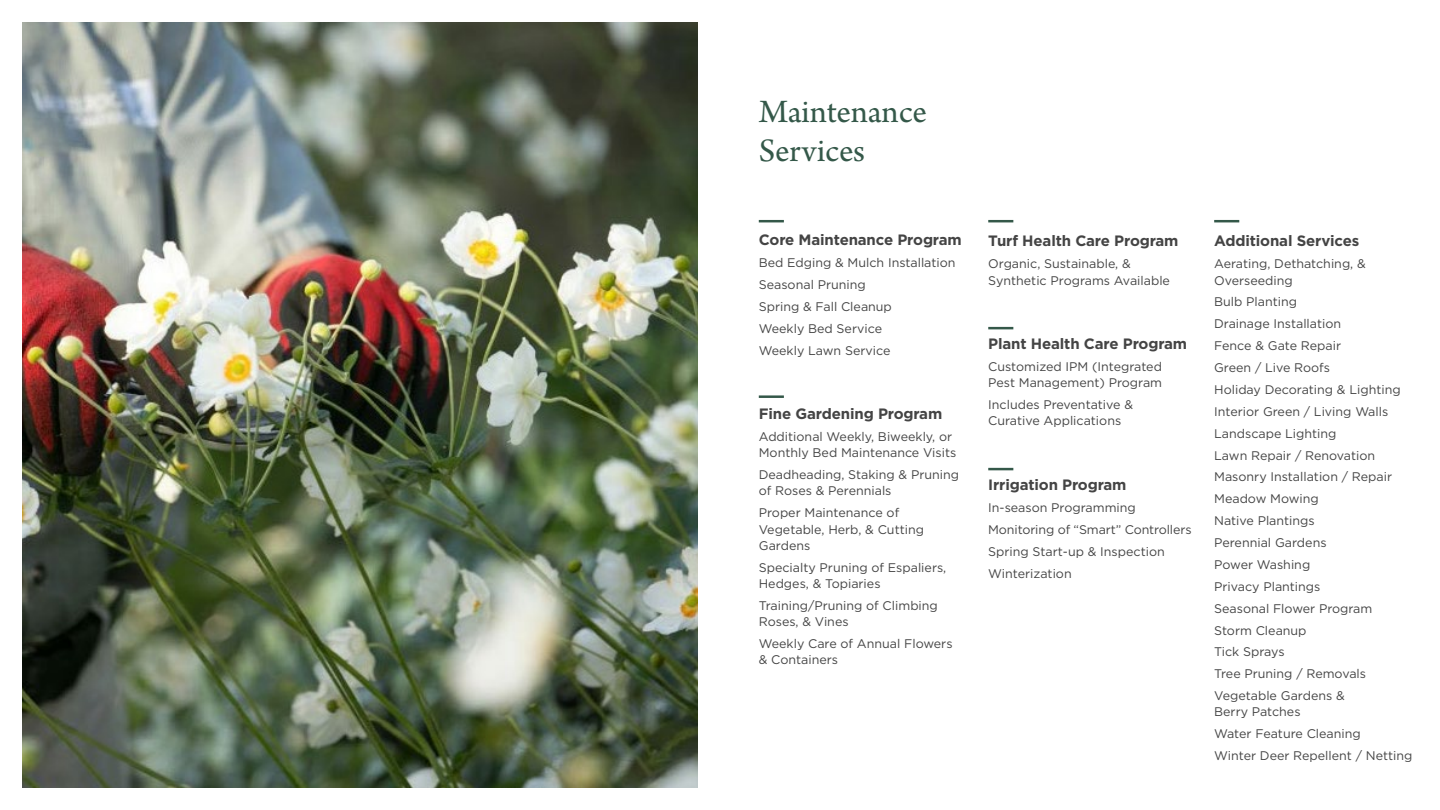
<style>
.page{position:relative;width:1440px;height:810px;background:#fff}
.page>*{position:absolute;margin:0;border:0;box-sizing:border-box;transform-origin:0 0}
.t1{font:34.38px/38.8px "Arno Pro";letter-spacing:-.005em;color:#345849}
.t2{font:700 15px "Gotham";letter-spacing:-.01em;color:#444}
.t3{font:12.5px/21.9px "Gotham";color:#444}
</style>
<div class="page">
<img style="left:22px;top:22px;width:676px;height:766px">
<hr style="left:759px;top:220px;width:25px;height:2px;background:#345849">
<hr style="left:759px;top:395px;width:25px;height:3px;background:#345849">
<hr style="left:988px;top:220px;width:25px;height:2px;background:#345849">
<hr style="left:1214px;top:220px;width:25px;height:2px;background:#345849">
<hr style="left:988px;top:327px;width:25px;height:2px;background:#345849">
<hr style="left:988px;top:468px;width:25px;height:2px;background:#345849">
<h1 class="t1" style="left:759px;top:94px;width:170px">Maintenance<br>Services</h1>
<p class="t2" style="left:759px;top:231px;width:204px">Core Maintenance Program</p>
<p class="t3" style="left:759px;top:251px;width:198px">Bed Edging &amp; Mulch Installation<br>Seasonal Pruning<br>Spring &amp; Fall Cleanup<br>Weekly Bed Service<br>Weekly Lawn Service</p>
<p class="t2" style="left:759px;top:405px;width:185px">Fine Gardening Program</p>
<p class="t3" style="left:759px;top:428px;width:199px;line-height:16.2px">Additional Weekly, Biweekly, or<br>Monthly Bed Maintenance Visits</p>
<p class="t3" style="left:759px;top:466px;width:202px;line-height:16.2px">Deadheading, Staking &amp; Pruning of Roses &amp; Perennials</p>
<p class="t3" style="left:759px;top:505px;width:167px;line-height:16.2px">Proper Maintenance of<br>Vegetable, Herb, &amp; Cutting<br>Gardens</p>
<p class="t3" style="left:759px;top:559px;width:189px;line-height:16.2px">Specialty Pruning of Espaliers,<br>Hedges, &amp; Topiaries</p>
<p class="t3" style="left:759px;top:597px;width:181px;line-height:16.2px">Training/Pruning of Climbing<br>Roses, &amp; Vines</p>
<p class="t3" style="left:759px;top:635px;width:195px;line-height:16.2px">Weekly Care of Annual Flowers &amp; Containers</p>
<p class="t2" style="left:988px;top:232px;width:192px">Turf Health Care Program</p>
<p class="t3" style="left:988px;top:256px;width:183px;line-height:16.2px">Organic, Sustainable, &amp;<br>Synthetic Programs Available</p>
<p class="t2" style="left:988px;top:335px;width:200px">Plant Health Care Program</p>
<p class="t3" style="left:988px;top:358px;width:175px;line-height:16.2px">Customized IPM (Integrated<br>Pest Management) Program</p>
<p class="t3" style="left:988px;top:396px;width:146px;line-height:16.2px">Includes Preventative &amp;<br>Curative Applications</p>
<p class="t2" style="left:988px;top:476px;width:140px">Irrigation Program</p>
<p class="t3" style="left:988px;top:496px;width:205px">In-season Programming<br>Monitoring of “Smart” Controllers<br>Spring Start-up &amp; Inspection<br>Winterization</p>
<p class="t2" style="left:1214px;top:232px;width:147px">Additional Services</p>
<p class="t3" style="left:1214px;top:256px;width:153px;line-height:16.2px">Aerating, Dethatching, &amp;<br>Overseeding</p>
<p class="t3" style="left:1214px;top:291px;width:188px">Bulb Planting<br>Drainage Installation<br>Fence &amp; Gate Repair<br>Green / Live Roofs<br>Holiday Decorating &amp; Lighting<br>Interior Green / Living Walls<br>Landscape Lighting<br>Lawn Repair / Renovation<br>Masonry Installation / Repair<br>Meadow Mowing<br>Native Plantings<br>Perennial Gardens<br>Power Washing<br>Privacy Plantings<br>Seasonal Flower Program<br>Storm Cleanup<br>Tick Sprays<br>Tree Pruning / Removals<br>Vegetable Gardens &amp;</p>
<p class="t3" style="left:1214px;top:701px;width:200px">Berry Patches<br>Water Feature Cleaning<br>Winter Deer Repellent / Netting</p>
</div>
